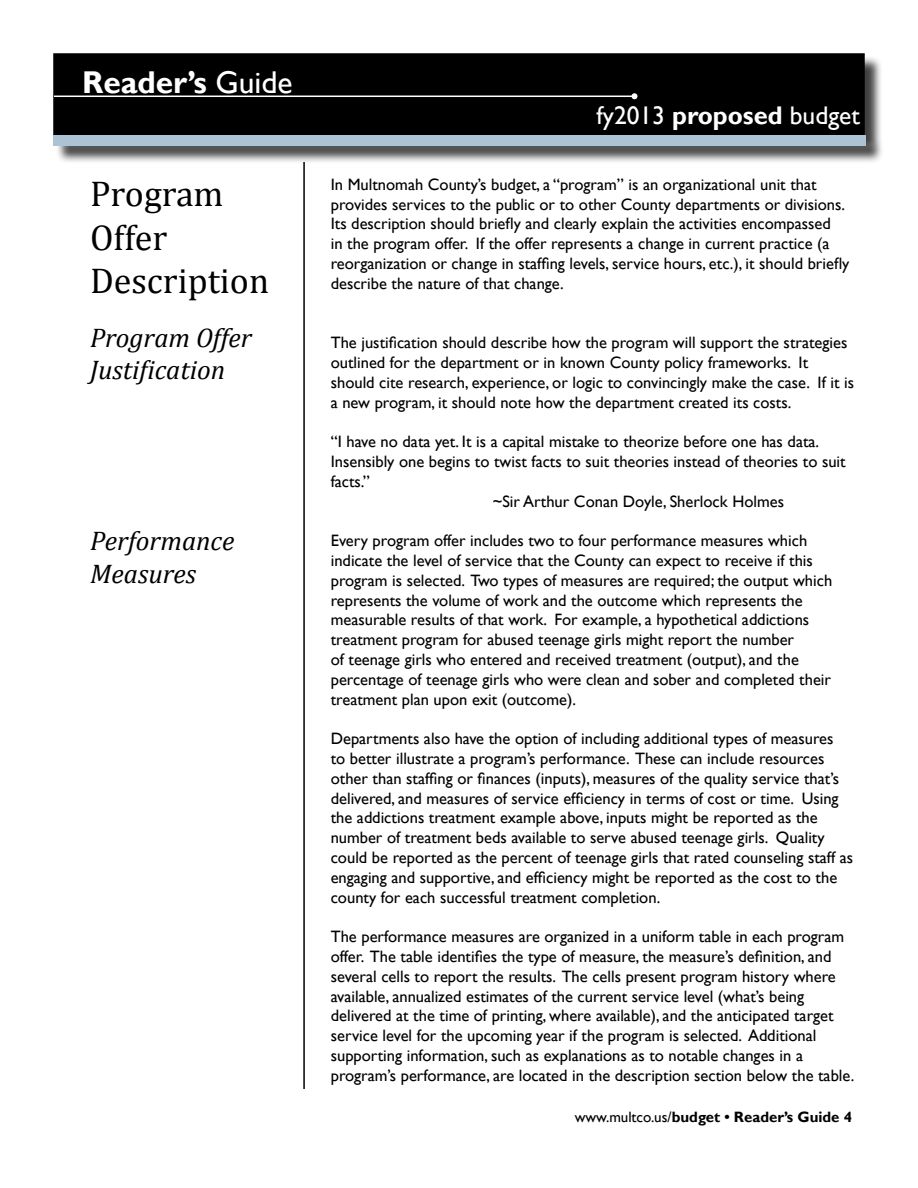
<style>
.page{position:relative;width:918px;height:1188px;background:#fff}
.page>*{position:absolute;margin:0;border:0;box-sizing:border-box;transform-origin:0 0}
.Headers_for_TOC_-_Le{font:36px/43.2px "Cambria";color:#000}
.t1{font:700 31.5px "Gill Sans";color:#fff}
.Headers_for_TOC_-_Le-2{font:italic 27px/32.4px "Cambria";color:#000}
.t2{font:25.5px "Gill Sans";color:#fff}
.t3{font:16.5px/19.8px "Gill Sans";color:#000}
.t4{font:700 15px "Gill Sans";color:#000}
.s1{font-weight:400}
.s2{font-weight:700}
</style>
<div class="page">
<hr style="left:303px;top:162px;width:2px;height:927px;background:#000">
<div style="left:54px;top:54px;width:810px;height:80px;background:#000"></div>
<div style="left:53px;top:53px;width:812px;height:82px;border:2px solid #000"></div>
<hr style="left:54px;top:96px;width:580px;height:1px;background:#fff">
<svg style="left:632px;top:93px;width:6px;height:6px"></svg>
<div style="left:56px;top:137px;width:828px;height:27px;background:#000;opacity:.75"></div>
<div style="left:53px;top:135px;width:812px;height:10px;background:#acc2d5"></div>
<h2 class="t1" style="left:82px;top:64px;width:212px">Reader’s <span class="s1">Guide</span></h2>
<p class="Headers_for_TOC_-_Le" style="left:90px;top:172px;width:181px">Program<br>Offer<br>Description</p>
<p class="Headers_for_TOC_-_Le-2" style="left:90px;top:321px;width:163px">Program Offer<br>Justification</p>
<p class="Headers_for_TOC_-_Le-2" style="left:90px;top:524px;width:146px">Performance<br>Measures</p>
<h3 class="t2" style="left:597px;top:101px;width:265px">fy2013 <span class="s2">proposed</span> budget</h3>
<p class="t3" style="left:331px;top:175px;width:520px">In Multnomah County’s budget, a “program” is an organizational unit that provides services to the public or to other County departments or divisions.<br>Its description should briefly and clearly explain the activities encompassed<br>in the program offer. If the offer represents a change in current practice (a reorganization or change in staffing levels, service hours, etc.), it should briefly describe the nature of that change.</p>
<p class="t3" style="left:331px;top:333px;width:525px">The justification should describe how the program will support the strategies outlined for the department or in known County policy frameworks. It should cite research, experience, or logic to convincingly make the case. If it is a new program, it should note how the department created its costs.</p>
<p class="t3" style="left:331px;top:432px;width:516px">“I have no data yet. It is a capital mistake to theorize before one has data.<br>Insensibly one begins to twist facts to suit theories instead of theories to suit facts.”</p>
<p class="t3" style="left:493px;top:491px;width:293px">~Sir Arthur Conan Doyle, Sherlock Holmes</p>
<p class="t3" style="left:331px;top:531px;width:503px">Every program offer includes two to four performance measures which indicate the level of service that the County can expect to receive if this program is selected. Two types of measures are required; the output which represents the volume of work and the outcome which represents the measurable results of that work. For example, a hypothetical addictions treatment program for abused teenage girls might report the number<br>of teenage girls who entered and received treatment (output), and the percentage of teenage girls who were clean and sober and completed their treatment plan upon exit (outcome).</p>
<p class="t3" style="left:331px;top:729px;width:524px">Departments also have the option of including additional types of measures<br>to better illustrate a program’s performance. These can include resources other than staffing or finances (inputs), measures of the quality service that’s delivered, and measures of service efficiency in terms of cost or time. Using the addictions treatment example above, inputs might be reported as the number of treatment beds available to serve abused teenage girls. Quality could be reported as the percent of teenage girls that rated counseling staff as engaging and supportive, and efficiency might be reported as the cost to the county for each successful treatment completion.</p>
<p class="t3" style="left:331px;top:927px;width:525px">The performance measures are organized in a uniform table in each program offer. The table identifies the type of measure, the measure’s definition, and several cells to report the results. The cells present program history where available, annualized estimates of the current service level (what’s being delivered at the time of printing, where available), and the anticipated target service level for the upcoming year if the program is selected. Additional supporting information, such as explanations as to notable changes in a program’s performance, are located in the description section below the table.</p>
<p class="t4" style="left:575px;top:1108px;width:279px"><span class="s1">www.multco.us/</span>budget • Reader’s Guide 4</p>
</div>
